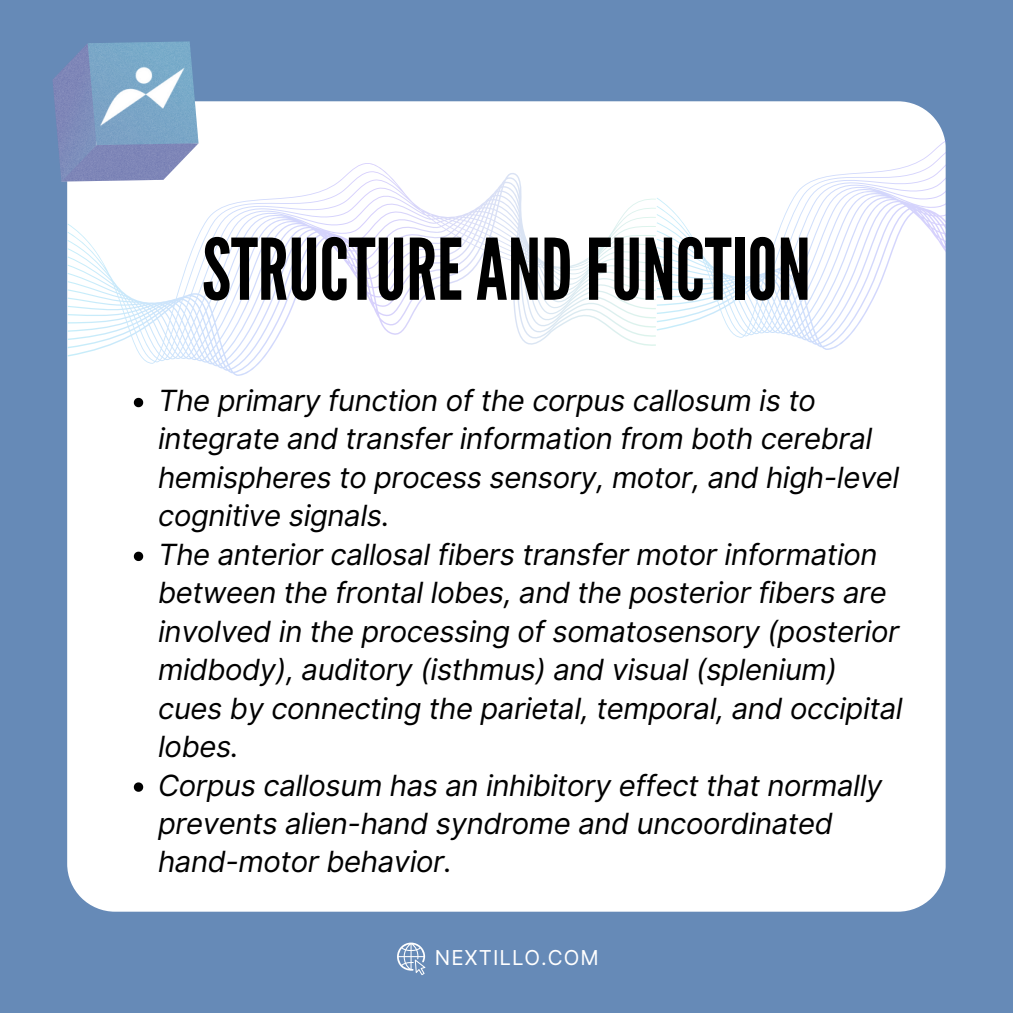
<style>
.page{position:relative;width:1013px;height:1013px;background:#fff}
.page>*{position:absolute;margin:0;border:0;box-sizing:border-box;transform-origin:0 0}
.t1{font:84.62px "League Gothic";color:#000}
.t2{font:italic 29.12px/38.5px "Inter";letter-spacing:-.01em;color:#000}
.t3{font:20.5px "Inter";letter-spacing:.05em;color:#fff}
</style>
<div class="page">
<div style="left:0;top:0;width:1012px;height:1012px;background:#668ab7"></div>
<div style="left:67px;top:101px;width:878px;height:810px;background:#fff"></div>
<svg style="left:656px;top:137px;width:289px;height:213px;background:#f9fbfe"></svg>
<svg style="left:67px;top:163px;width:589px;height:213px;background:#f9fbfe"></svg>
<svg style="left:53px;top:41px;width:145px;height:140px;background:#8397c0"></svg>
<img style="left:64px;top:49px;width:155px;height:80px">
<svg style="left:134px;top:398px;width:9px;height:9px"></svg>
<svg style="left:134px;top:551px;width:9px;height:10px"></svg>
<svg style="left:134px;top:782px;width:9px;height:9px"></svg>
<svg style="left:397px;top:942px;width:28px;height:33px"></svg>
<div style="left:938px;top:0;width:74px;height:148px;background:#668ab7"></div>
<p class="t1" style="left:202px;top:221px;width:610px">STRUCTUREANDFUNCTION</p>
<p class="t2" style="left:158px;top:381px;width:742px">The primary function of the corpus callosum is to integrate and transfer information from both cerebral hemispheres to process sensory, motor, and high-level cognitive signals.</p>
<p class="t2" style="left:158px;top:535px;width:746px">The anterior callosal fibers transfer motor information between the frontal lobes, and the posterior fibers are involved in the processing of somatosensory (posterior midbody), auditory (isthmus) and visual (splenium) cues by connecting the parietal, temporal, and occipital lobes.</p>
<h1 class="t2" style="left:158px;top:765px;width:726px">Corpus callosum has an inhibitory effect that normally prevents alien-hand syndrome and uncoordinated hand-motor behavior.</h1>
<p class="t3" style="left:435px;top:945px;width:166px">NEXTILLO.COM</p>
</div>
